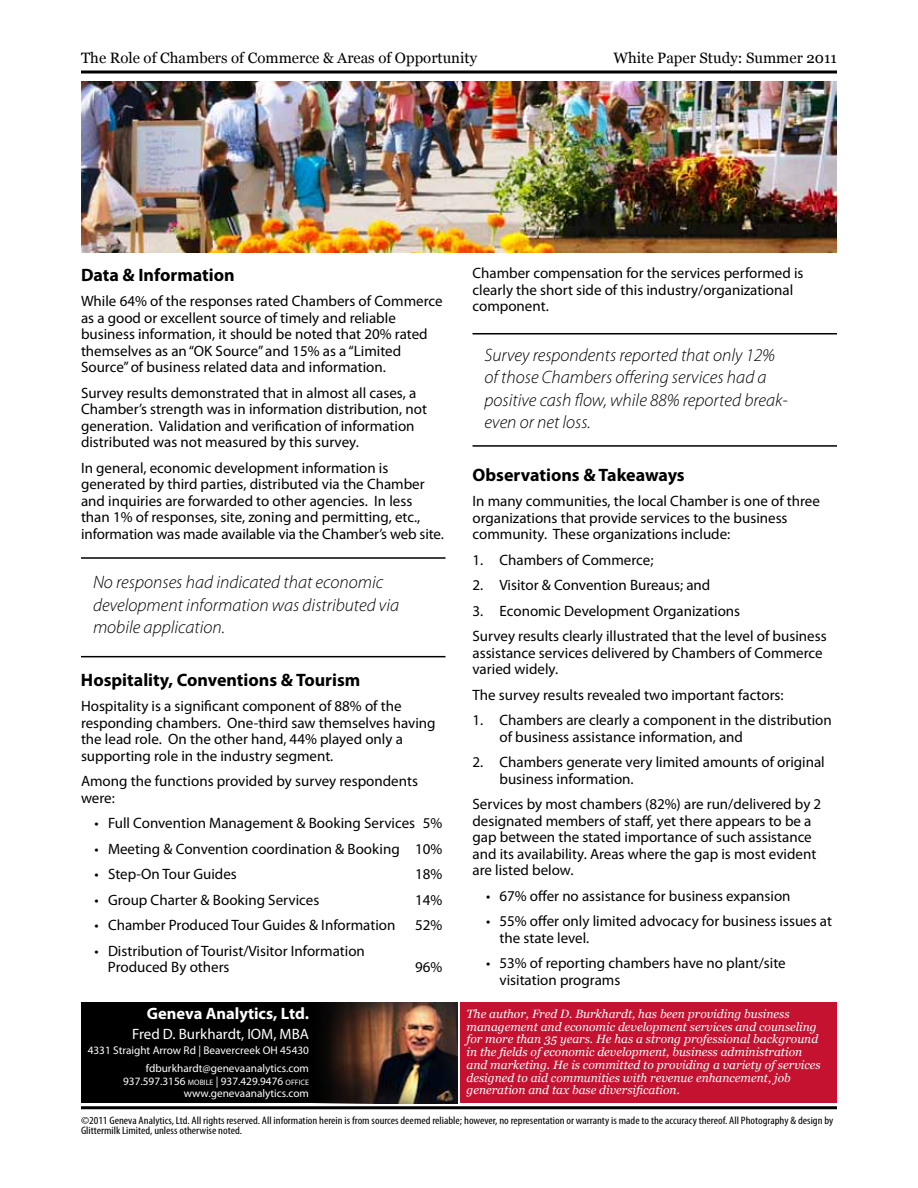
<style>
.page{position:relative;width:918px;height:1188px;background:#fff}
.page>*{position:absolute;margin:0;border:0;box-sizing:border-box;transform-origin:0 0}
.t1{font:italic 300 18px/22.5px "Myriad Pro";color:#000}
.t2{font:700 18px "Myriad Pro";color:#000}
.t3{font:700 16.5px "Myriad Pro";color:#fff}
.t4{font:15px/16.5px "Myriad Pro";color:#000}
.t5{font:15px "Georgia";color:#000}
.t6{font:15px "Myriad Pro";color:#fff}
.t7{font:italic 12px/12.8px "Georgia";color:#fff}
.t8{font:11.25px/18px "Myriad Pro";color:#fff;text-align:right}
.t9{font:condensed 10.8px/10.5px "Myriad Pro";color:#000;scale:1.11 1}
.s1{font-size:7.8px}
</style>
<div class="page">
<hr style="left:81px;top:1106px;width:756px;height:3px;background:#000">
<hr style="left:81px;top:71px;width:756px;height:3px;background:#000">
<div style="left:81px;top:1003px;width:377px;height:100px;background:#000"></div>
<div style="left:460px;top:1003px;width:377px;height:100px;background:#c41230"></div>
<img style="left:81px;top:81px;width:756px;height:172px">
<hr style="left:81px;top:557px;width:365px;height:2px;background:#000">
<hr style="left:472px;top:333px;width:365px;height:2px;background:#000">
<hr style="left:81px;top:656px;width:365px;height:1px;background:#000">
<hr style="left:472px;top:445px;width:365px;height:2px;background:#000">
<img style="left:326px;top:1003px;width:132px;height:100px">
<p class="t5" style="left:81px;top:49px;width:398px">The Role of Chambers of Commerce &amp; Areas of Opportunity</p>
<p class="t5" style="left:613px;top:49px;width:225px">White Paper Study: Summer 2011</p>
<p class="t2" style="left:81px;top:263px;width:155px">Data &amp; Information</p>
<p class="t4" style="left:81px;top:292px;width:363px">While 64% of the responses rated Chambers of Commerce as a good or excellent source of timely and reliable business information, it should be noted that 20% rated themselves as an “OK Source” and 15% as a “Limited Source” of business related data and information.</p>
<p class="t4" style="left:81px;top:384px;width:348px">Survey results demonstrated that in almost all cases, a Chamber’s strength was in information distribution, not generation. Validation and verification of information distributed was not measured by this survey.</p>
<p class="t4" style="left:81px;top:459px;width:364px">In general, economic development information is generated by third parties, distributed via the Chamber and inquiries are forwarded to other agencies. In less than 1% of responses, site, zoning and permitting, etc., information was made available via the Chamber’s web site.</p>
<p class="t1" style="left:93px;top:571px;width:308px">No responses had indicated that economic development information was distributed via mobile application.</p>
<p class="t2" style="left:81px;top:668px;width:281px">Hospitality, Conventions &amp; Tourism</p>
<p class="t4" style="left:81px;top:697px;width:356px">Hospitality is a significant component of 88% of the responding chambers. One-third saw themselves having the lead role. On the other hand, 44% played only a supporting role in the industry segment.</p>
<p class="t4" style="left:81px;top:772px;width:338px">Among the functions provided by survey respondents were:</p>
<p class="t4" style="left:94px;top:814px;width:349px">• Full Convention Management &amp; Booking Services 5%</p>
<p class="t4" style="left:94px;top:840px;width:350px">• Meeting &amp; Convention coordination &amp; Booking 10%</p>
<p class="t4" style="left:94px;top:865px;width:144px">• Step-On Tour Guides</p>
<p class="t4" style="left:415px;top:865px;width:29px">18%</p>
<p class="t4" style="left:94px;top:891px;width:226px">• Group Charter &amp; Booking Services</p>
<p class="t4" style="left:415px;top:891px;width:29px">14%</p>
<p class="t4" style="left:94px;top:916px;width:302px">• Chamber Produced Tour Guides &amp; Information</p>
<p class="t4" style="left:415px;top:916px;width:29px">52%</p>
<p class="t4" style="left:108px;top:942px;width:258px;text-indent:-13px">• Distribution of Tourist/Visitor Information<br>Produced By others</p>
<p class="t4" style="left:415px;top:958px;width:29px">96%</p>
<p class="t3" style="left:147px;top:1003px;width:164px">Geneva Analytics, Ltd.</p>
<p class="t6" style="left:132px;top:1024px;width:178px">Fred D. Burkhardt, IOM, MBA</p>
<p class="t8" style="left:88px;top:1041px;width:223px">4331 Straight Arrow Rd | Beavercreek OH 45430 fdburkhardt@genevaanalytics.com</p>
<p class="t8" style="left:123px;top:1075px;width:187px;line-height:12px">937.597.3156 <span class="s1">MOBILE</span> | 937.429.9476 <span class="s1">OFFICE </span>www.genevaanalytics.com</p>
<p class="t4" style="left:472px;top:265px;width:333px">Chamber compensation for the services performed is clearly the short side of this industry/organizational component.</p>
<p class="t1" style="left:484px;top:343px;width:305px">Survey respondents reported that only 12% of those Chambers offering services had a positive cash flow, while 88% reported break&shy;even or net loss.</p>
<p class="t2" style="left:472px;top:463px;width:214px">Observations &amp; Takeaways</p>
<p class="t4" style="left:472px;top:493px;width:349px">In many communities, the local Chamber is one of three organizations that provide services to the business community. These organizations include:</p>
<p class="t4" style="left:472px;top:551px;width:182px">1. Chambers of Commerce;</p>
<p class="t4" style="left:472px;top:577px;width:239px">2. Visitor &amp; Convention Bureaus; and</p>
<p class="t4" style="left:472px;top:598px;width:356px;line-height:25.5px">3. Economic Development Organizations<br>Survey results clearly illustrated that the level of business</p>
<p class="t4" style="left:472px;top:644px;width:352px">assistance services delivered by Chambers of Commerce varied widely.</p>
<p class="t4" style="left:472px;top:686px;width:313px">The survey results revealed two important factors:</p>
<p class="t4" style="left:500px;top:712px;width:334px;text-indent:-27px">1. Chambers are clearly a component in the distribution of business assistance information, and</p>
<p class="t4" style="left:500px;top:754px;width:327px;text-indent:-27px">2. Chambers generate very limited amounts of original business information.</p>
<p class="t4" style="left:472px;top:796px;width:350px">Services by most chambers (82%) are run/delivered by 2 designated members of staff, yet there appears to be a gap between the stated importance of such assistance and its availability. Areas where the gap is most evident are listed below.</p>
<p class="t4" style="left:486px;top:887px;width:306px">• 67% offer no assistance for business expansion</p>
<p class="t4" style="left:500px;top:913px;width:334px;text-indent:-14px">• 55% offer only limited advocacy for business issues at the state level.</p>
<p class="t4" style="left:500px;top:955px;width:288px;text-indent:-14px">• 53% of reporting chambers have no plant/site visitation programs</p>
<p class="t7" style="left:466px;top:1007px;width:356px">The author, Fred D. Burkhardt, has been providing business management and economic development services and counseling for more than 35 years. He has a strong professional background in the fields of economic development, business administration and marketing. He is committed to providing a variety of services designed to aid communities with revenue enhancement, job generation and tax base diversification.</p>
<p class="t9" style="left:81px;top:1115px;width:679px">©2011 Geneva Analytics, Ltd. All rights reserved. All information herein is from sources deemed reliable; however, no representation or warranty is made to the accuracy thereof. All Photography &amp; design by<br>Glittermilk Limited, unless otherwise noted.</p>
</div>
